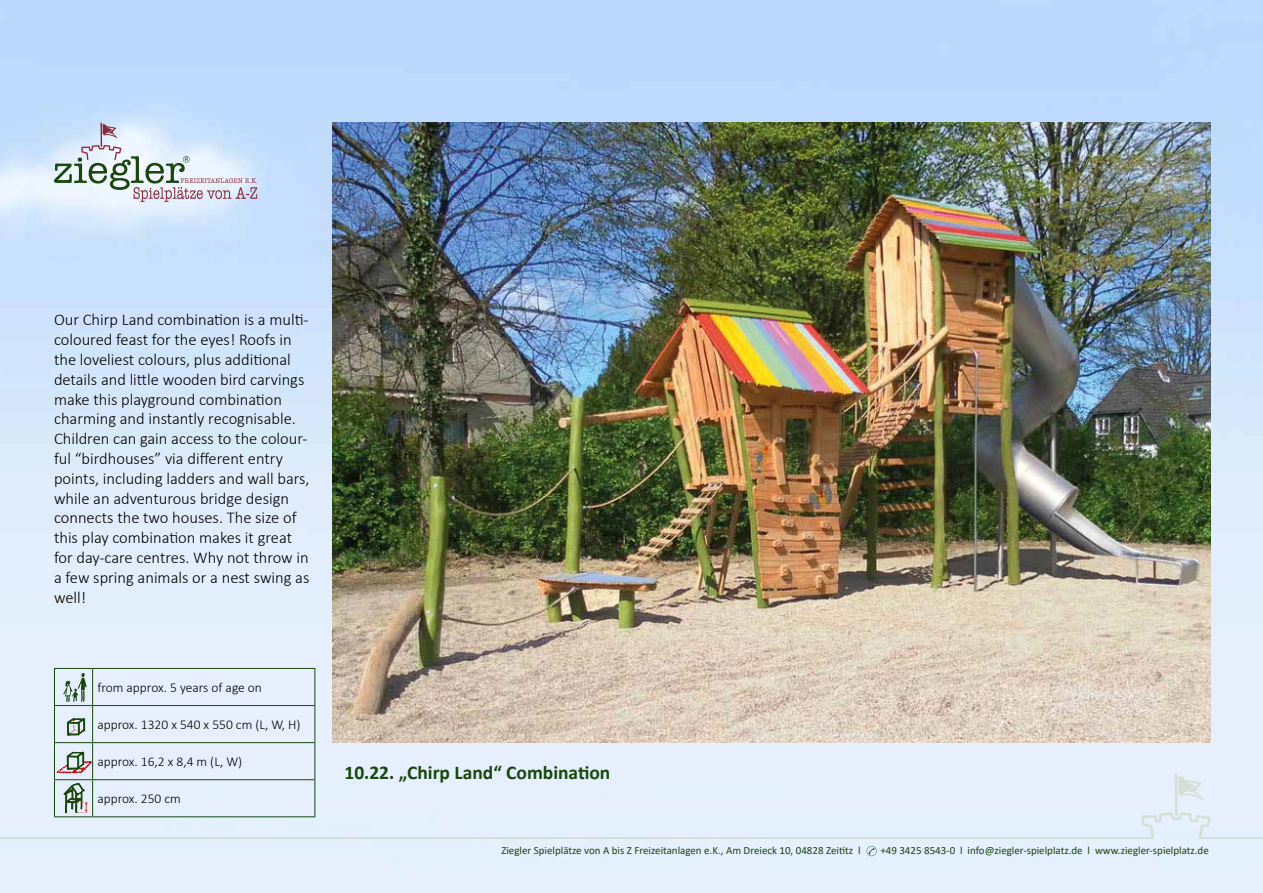
<style>
.page{position:relative;width:1263px;height:893px;background:#fff}
.page>*{position:absolute;margin:0;border:0;box-sizing:border-box;transform-origin:0 0}
.t1{font:700 19.5px "Calibri";color:#18470f}
.t2{font:300 16.5px/19.8px "Calibri";color:#000}
.t3{font:300 13.5px "Calibri";color:#000}
.t4{font:10.95px "Calibri";color:#18470f}
</style>
<div class="page">
<img style="left:0;top:0;width:1263px;height:893px">
<div style="left:0;top:772px;width:1263px;height:67px;background:#e7effc"></div>
<svg style="left:867px;top:846px;width:9px;height:10px"></svg>
<hr style="left:92px;top:669px;width:1px;height:36px;background:#18470f">
<hr style="left:92px;top:706px;width:1px;height:36px;background:#18470f">
<hr style="left:92px;top:743px;width:1px;height:36px;background:#18470f">
<hr style="left:92px;top:780px;width:1px;height:36px;background:#18470f">
<hr style="left:54px;top:668px;width:39px;height:1px;background:#18470f">
<hr style="left:54px;top:669px;width:1px;height:36px;background:#18470f">
<hr style="left:93px;top:668px;width:222px;height:1px;background:#18470f">
<hr style="left:314px;top:669px;width:1px;height:36px;background:#18470f">
<hr style="left:54px;top:705px;width:39px;height:1px;background:#18470f">
<hr style="left:54px;top:706px;width:1px;height:36px;background:#18470f">
<hr style="left:93px;top:705px;width:222px;height:1px;background:#18470f">
<hr style="left:314px;top:706px;width:1px;height:36px;background:#18470f">
<hr style="left:54px;top:742px;width:39px;height:1px;background:#18470f">
<hr style="left:54px;top:743px;width:1px;height:36px;background:#18470f">
<hr style="left:93px;top:742px;width:222px;height:1px;background:#18470f">
<hr style="left:314px;top:743px;width:1px;height:36px;background:#18470f">
<hr style="left:54px;top:779px;width:39px;height:1px;background:#18470f">
<hr style="left:54px;top:780px;width:1px;height:36px;background:#18470f">
<hr style="left:93px;top:779px;width:222px;height:1px;background:#18470f">
<hr style="left:314px;top:780px;width:1px;height:36px;background:#18470f">
<hr style="left:54px;top:816px;width:39px;height:1px;background:#18470f">
<hr style="left:93px;top:816px;width:222px;height:1px;background:#18470f">
<svg style="left:63px;top:783px;width:25px;height:30px"></svg>
<svg style="left:67px;top:718px;width:18px;height:24px"></svg>
<svg style="left:57px;top:752px;width:35px;height:21px"></svg>
<svg style="left:63px;top:673px;width:24px;height:29px"></svg>
<svg style="left:54px;top:122px;width:203px;height:80px;background:#ccd7e1"></svg>
<img style="left:332px;top:122px;width:878px;height:621px">
<p class="t2" style="left:54px;top:310px;width:257px">Our Chirp Land combination is a multi&shy;coloured feast for the eyes! Roofs in the loveliest colours, plus additional details and little wooden bird carvings make this playground combination charming and instantly recognisable.<br>Children can gain access to the colour&shy;ful “birdhouses” via different entry points, including ladders and wall bars, while an adventurous bridge design connects the two houses. The size of this play combination makes it great for day-care centres. Why not throw in a few spring animals or a nest swing as well!</p>
<p class="t3" style="left:97px;top:679px;width:166px">from approx. 5 years of age on</p>
<p class="t3" style="left:97px;top:716px;width:205px">approx. 1320 x 540 x 550 cm (L, W, H)</p>
<p class="t3" style="left:97px;top:753px;width:146px">approx. 16,2 x 8,4 m (L, W)</p>
<p class="t3" style="left:97px;top:790px;width:85px">approx. 250 cm</p>
<p class="t1" style="left:344px;top:759px;width:267px">10.22. „Chirp Land“ Combination</p>
<p class="t4" style="left:501px;top:843px;width:361px">Ziegler Spielplätze von A bis Z Freizeitanlagen e.K., Am Dreieck 10, 04828 Zeititz l</p>
<p class="t4" style="left:880px;top:843px;width:330px">+49 3425 8543-0 l info@ziegler-spielplatz.de l www.ziegler-spielplatz.de</p>
</div>
